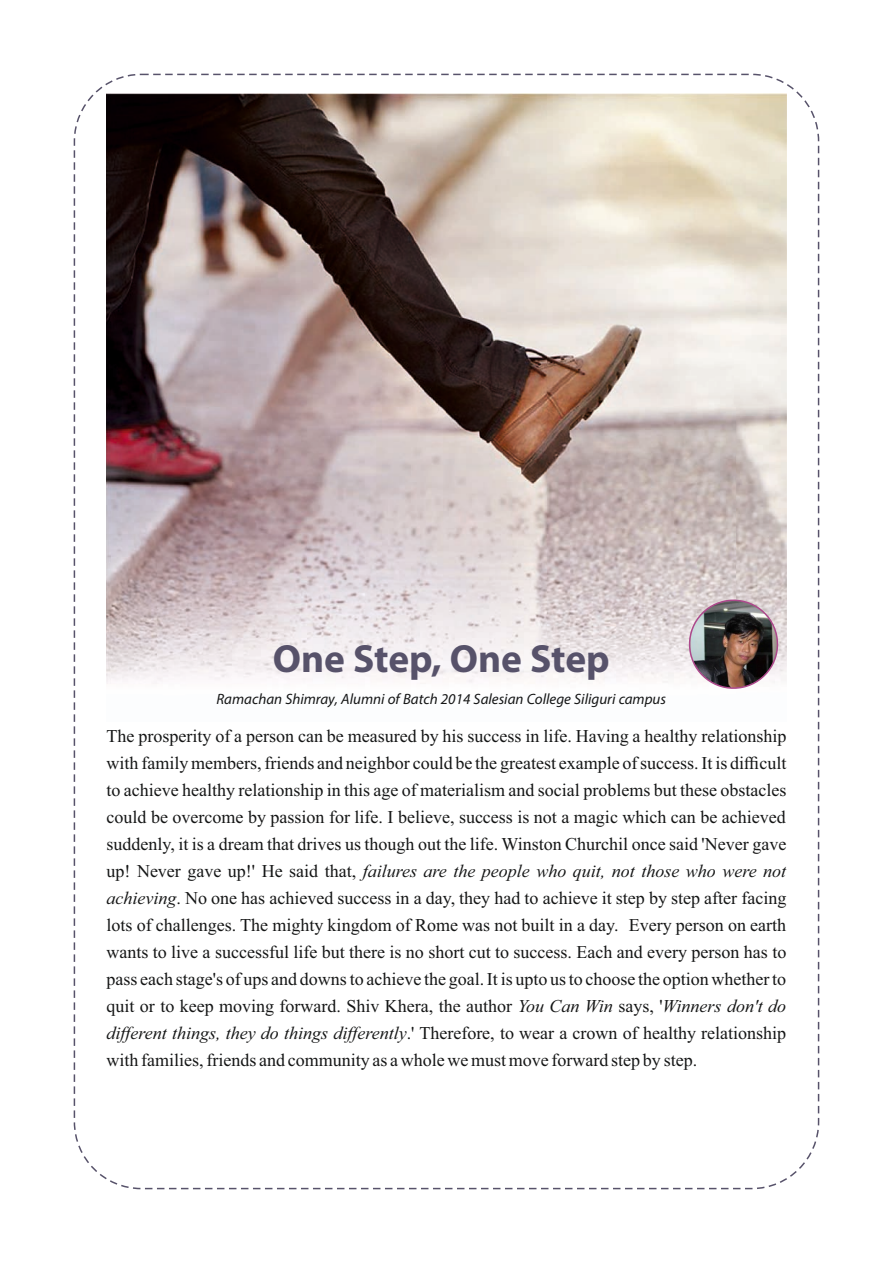
<style>
.page{position:relative;width:893px;height:1263px;background:#fff}
.page>*{position:absolute;margin:0;border:0;box-sizing:border-box;transform-origin:0 0}
.t1{font:700 39.45px "Myriad Pro";color:#57526a}
.t2{font:18px/27px "Times New Roman";color:#151616;text-align:justify}
.t3{font:italic 15px "Myriad Hebrew";color:#151616}
.s1{font-style:italic}
</style>
<div class="page">
<img style="left:106px;top:94px;width:680px;height:590px">
<img style="left:684px;top:596px;width:99px;height:93px">
<h1 class="t1" style="left:273px;top:642px;width:339px">One Step, One Step</h1>
<p class="t3" style="left:216px;top:693px;width:223px">Ramachan Shimray, Alumni of Batch</p>
<p class="t3" style="left:474px;top:693px;width:194px">Salesian College Siliguri campus</p>
<p class="t2" style="left:106px;top:724px;width:681px">The prosperity of a person can be measured by his success in life. Having a healthy relationship with family members, friends and neighbor could be the greatest example of success. It is difficult to achieve healthy relationship in this age of materialism and social problems but these obstacles could be overcome by passion for life. I believe, success is not a magic which can be achieved suddenly, it is a dream that drives us though out the life. Winston Churchil once said 'Never gave up! Never gave up!' He said that, <span class="s1">failures are the people who quit, not those who were not achieving</span>. No one has achieved success in a day, they had to achieve it step by step after facing lots of challenges. The mighty kingdom of Rome was not built in a day. Every person on earth wants to live a successful life but there is no short cut to success. Each and every person has to pass each stage's of ups and downs to achieve the goal. It is upto us to choose the option whether to quit or to keep moving forward. Shiv Khera, the author <span class="s1">You Can Win</span> says, '<span class="s1">Winners don't do different things, they do things differently</span>.' Therefore, to wear a crown of healthy relationship with families, friends and community as a whole we must move forward step by step.</p>
</div>
